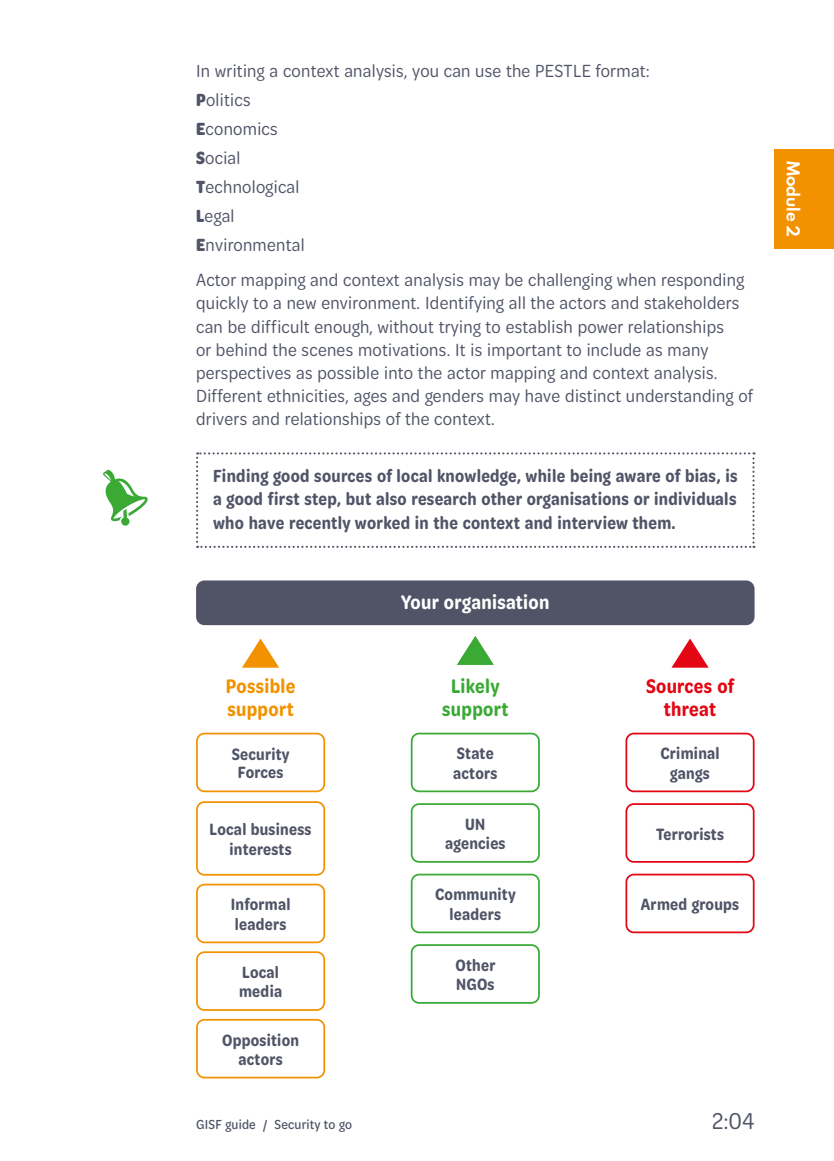
<style>
.page{position:relative;width:834px;height:1161px;background:#fff}
.page>*{position:absolute;margin:0;border:0;box-sizing:border-box;transform-origin:0 0}
.t1{font:24.5px "Omnes Cond";color:#505466}
.t2{font:600 21px "Omnes Cond";letter-spacing:.015em;color:#fff}
.t3{font:600 21px/22.8px "Omnes Cond";letter-spacing:.015em;color:#f39200}
.t4{font:600 21px/22.8px "Omnes Cond";letter-spacing:.015em;color:#e30613;text-align:center}
.t5{font:600 21px/22.8px "Omnes Cond";letter-spacing:.015em;color:#3aaa35;text-align:center}
.t6{font:18.9px/29.1px "Omnes Cond";letter-spacing:.015em;color:#505466}
.t7{font:600 18.9px/23.3px "Omnes Cond";letter-spacing:.015em;color:#505466;text-align:justify}
.t8{font:600 17.5px/19.2px "Omnes Cond";letter-spacing:.015em;color:#505466;text-align:center}
.t9{font:700 15.75px "Spartan MB";color:#fff}
.t10{font:500 14px "Omnes Cond";letter-spacing:.015em;color:#505466}
.s1{font-weight:700}
</style>
<div class="page">
<svg style="left:196px;top:452px;width:558px;height:96px"></svg>
<svg style="left:103px;top:470px;width:45px;height:56px"></svg>
<div style="left:197px;top:581px;width:556px;height:43px;background:#505466;border-radius:7px"></div>
<div style="left:196px;top:580px;width:558px;height:45px;border:2px solid #505466;border-radius:7px"></div>
<div style="left:196px;top:801px;width:129px;height:74px;border:2px solid #f39200;border-radius:7px"></div>
<div style="left:196px;top:951px;width:129px;height:60px;border:2px solid #f39200;border-radius:7px"></div>
<div style="left:196px;top:733px;width:129px;height:59px;border:2px solid #f39200;border-radius:7px"></div>
<div style="left:196px;top:884px;width:129px;height:59px;border:2px solid #f39200;border-radius:7px"></div>
<div style="left:196px;top:1019px;width:129px;height:59px;border:2px solid #f39200;border-radius:7px"></div>
<svg style="left:242px;top:638px;width:37px;height:30px"></svg>
<div style="left:410px;top:733px;width:129px;height:59px;border:2px solid #3aaa35;border-radius:7px"></div>
<div style="left:410px;top:803px;width:129px;height:60px;border:2px solid #3aaa35;border-radius:7px"></div>
<div style="left:410px;top:944px;width:129px;height:60px;border:2px solid #3aaa35;border-radius:7px"></div>
<div style="left:410px;top:874px;width:129px;height:59px;border:2px solid #3aaa35;border-radius:7px"></div>
<svg style="left:456px;top:636px;width:38px;height:29px"></svg>
<div style="left:625px;top:803px;width:129px;height:60px;border:2px solid #e30613;border-radius:7px"></div>
<div style="left:625px;top:874px;width:129px;height:59px;border:2px solid #e30613;border-radius:7px"></div>
<div style="left:625px;top:733px;width:129px;height:59px;border:2px solid #e30613;border-radius:7px"></div>
<svg style="left:671px;top:638px;width:37px;height:30px"></svg>
<div style="left:774px;top:149px;width:59px;height:100px;background:#f39200"></div>
<p class="t6" style="left:196px;top:56px;width:455px">In writing a context analysis, you can use the PESTLE format:<br><span class="s1">P</span>olitics<br><span class="s1">E</span>conomics<br><span class="s1">S</span>ocial<br><span class="s1">T</span>echnological<br><span class="s1">L</span>egal<br><span class="s1">E</span>nvironmental</p>
<p class="t6" style="left:196px;top:267px;width:558px;line-height:23.3px">Actor mapping and context analysis may be challenging when responding quickly to a new environment. Identifying all the actors and stakeholders can be difficult enough, without trying to establish power relationships<br>or behind the scenes motivations. It is important to include as many perspectives as possible into the actor mapping and context analysis.<br>Different ethnicities, ages and genders may have distinct understanding of drivers and relationships of the context.</p>
<p class="t7" style="left:213px;top:463px;width:526px">Finding good sources of local knowledge, while being aware of bias, is a good first step, but also research other organisations or individuals who have recently worked in the context and interview them.</p>
<p class="t3" style="left:226px;top:674px;width:71px">Possible support</p>
<p class="t8" style="left:232px;top:745px;width:59px;line-height:17.5px">Security<br>Forces</p>
<p class="t8" style="left:210px;top:819px;width:103px">Local business interests</p>
<p class="t8" style="left:231px;top:894px;width:61px;text-align:left">Informal leaders</p>
<p class="t8" style="left:239px;top:962px;width:45px;text-align:left">Local media</p>
<p class="t8" style="left:222px;top:1029px;width:78px">Opposition actors</p>
<p class="t2" style="left:401px;top:588px;width:150px">Your organisation</p>
<p class="t5" style="left:442px;top:674px;width:68px">Likely support</p>
<p class="t8" style="left:453px;top:743px;width:46px;text-align:left">State actors</p>
<p class="t8" style="left:445px;top:813px;width:62px">UN agencies</p>
<p class="t8" style="left:435px;top:884px;width:82px">Community leaders</p>
<p class="t8" style="left:455px;top:954px;width:42px;text-align:left">Other<br>NGOs</p>
<p class="t4" style="left:646px;top:674px;width:90px">Sources of threat</p>
<p class="t8" style="left:660px;top:743px;width:61px">Criminal gangs</p>
<p class="t8" style="left:656px;top:823px;width:70px">Terrorists</p>
<p class="t8" style="left:640px;top:894px;width:100px">Armed groups</p>
<p class="t10" style="left:196px;top:1115px;width:157px">GISF guide / Security to go</p>
<p class="t1" style="left:712px;top:1105px;width:44px">2:04</p>
<p class="t9" style="left:805px;top:161px;width:78px;rotate:90deg">Module 2</p>
</div>
